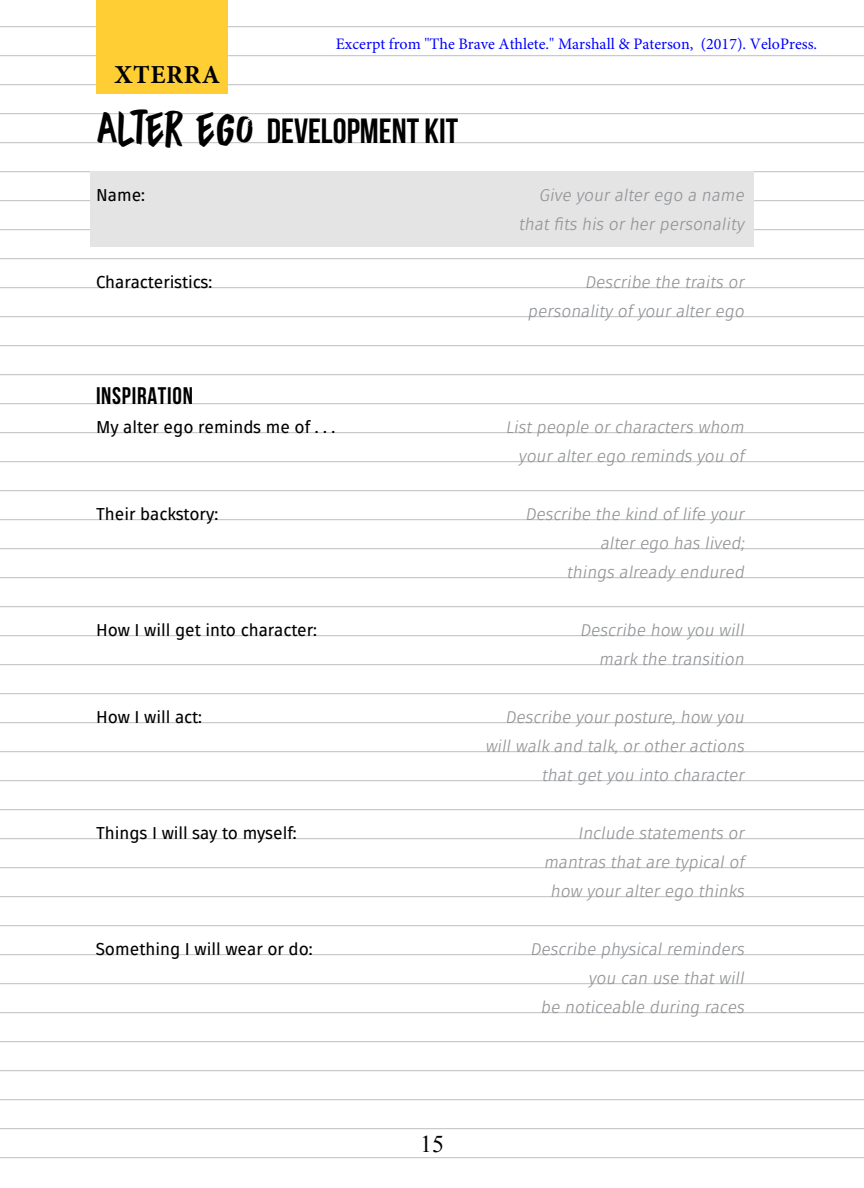
<style>
.page{position:relative;width:864px;height:1188px;background:#fff}
.page>*{position:absolute;margin:0;border:0;box-sizing:border-box;transform-origin:0 0}
.t1{font:700 35px "Bebas Neue";color:#000}
.t2{font:700 26px "Minion Pro";letter-spacing:.025em;color:#000}
.t3{font:700 24px "Bebas Neue";letter-spacing:.03em;color:#000}
.t4{font:24px "Times New Roman";color:#000}
.t5{font:17.2px "Fuse V.2 Display";color:#000}
.t6{font:italic 17px/29px "Fuse V.2 Display";color:#939598;text-align:right}
.t7{font:16px "Minion Pro";color:#00f}
.s1{font-family:"Buntaro";font-weight:400;font-size:46px}
</style>
<div class="page">
<hr style="left:0;top:287px;width:864px;height:1px;background:#bcbec0">
<hr style="left:0;top:84px;width:864px;height:1px;background:#bcbec0">
<hr style="left:0;top:519px;width:864px;height:1px;background:#bcbec0">
<hr style="left:0;top:751px;width:864px;height:1px;background:#bcbec0">
<hr style="left:0;top:983px;width:864px;height:1px;background:#bcbec0">
<hr style="left:0;top:229px;width:864px;height:1px;background:#bcbec0">
<hr style="left:0;top:26px;width:864px;height:1px;background:#bcbec0">
<hr style="left:0;top:461px;width:864px;height:1px;background:#bcbec0">
<hr style="left:0;top:693px;width:864px;height:1px;background:#bcbec0">
<hr style="left:0;top:925px;width:864px;height:1px;background:#bcbec0">
<hr style="left:0;top:1157px;width:864px;height:1px;background:#bcbec0">
<hr style="left:0;top:171px;width:864px;height:1px;background:#bcbec0">
<hr style="left:0;top:403px;width:864px;height:1px;background:#bcbec0">
<hr style="left:0;top:635px;width:864px;height:1px;background:#bcbec0">
<hr style="left:0;top:867px;width:864px;height:1px;background:#bcbec0">
<hr style="left:0;top:1099px;width:864px;height:1px;background:#bcbec0">
<hr style="left:0;top:113px;width:864px;height:1px;background:#bcbec0">
<hr style="left:0;top:345px;width:864px;height:1px;background:#bcbec0">
<hr style="left:0;top:577px;width:864px;height:1px;background:#bcbec0">
<hr style="left:0;top:809px;width:864px;height:1px;background:#bcbec0">
<hr style="left:0;top:1041px;width:864px;height:1px;background:#bcbec0">
<hr style="left:0;top:316px;width:864px;height:1px;background:#bcbec0">
<hr style="left:0;top:548px;width:864px;height:1px;background:#bcbec0">
<hr style="left:0;top:780px;width:864px;height:1px;background:#bcbec0">
<hr style="left:0;top:1012px;width:864px;height:1px;background:#bcbec0">
<hr style="left:0;top:258px;width:864px;height:1px;background:#bcbec0">
<hr style="left:0;top:55px;width:864px;height:1px;background:#bcbec0">
<hr style="left:0;top:490px;width:864px;height:1px;background:#bcbec0">
<hr style="left:0;top:722px;width:864px;height:1px;background:#bcbec0">
<hr style="left:0;top:954px;width:864px;height:1px;background:#bcbec0">
<hr style="left:0;top:200px;width:864px;height:1px;background:#bcbec0">
<hr style="left:0;top:432px;width:864px;height:1px;background:#bcbec0">
<hr style="left:0;top:664px;width:864px;height:1px;background:#bcbec0">
<hr style="left:0;top:896px;width:864px;height:1px;background:#bcbec0">
<hr style="left:0;top:1128px;width:864px;height:1px;background:#bcbec0">
<hr style="left:0;top:142px;width:864px;height:1px;background:#bcbec0">
<hr style="left:0;top:374px;width:864px;height:1px;background:#bcbec0">
<hr style="left:0;top:606px;width:864px;height:1px;background:#bcbec0">
<hr style="left:0;top:838px;width:864px;height:1px;background:#bcbec0">
<hr style="left:0;top:1070px;width:864px;height:1px;background:#bcbec0">
<div style="left:96px;top:0;width:132px;height:93px;background:#ffce35"></div>
<div style="left:90px;top:171px;width:664px;height:76px;background:#e4e4e4"></div>
<h2 class="t2" style="left:114px;top:56px;width:107px">XTERRA</h2>
<p class="t7" style="left:336px;top:34px;width:483px">Excerpt from "The Brave Athlete." Marshall &amp; Paterson, (2017). VeloPress.</p>
<h1 class="t1" style="left:96px;top:112px;width:364px"><span class="s1">ALTER EGO</span> DEVELOPMENT KIT</h1>
<p class="t5" style="left:96px;top:185px;width:51px">Name:</p>
<p class="t6" style="left:519px;top:181px;width:227px">Give your alter ego a name that fits his or her personality</p>
<p class="t5" style="left:96px;top:272px;width:118px">Characteristics:</p>
<p class="t6" style="left:528px;top:268px;width:218px">Describe the traits or personality of your alter ego</p>
<h3 class="t3" style="left:96px;top:383px;width:98px">INSPIRATION</h3>
<p class="t5" style="left:96px;top:417px;width:241px">My alter ego reminds me of . . .</p>
<p class="t6" style="left:505px;top:413px;width:240px">List people or characters whom your alter ego reminds you of</p>
<p class="t5" style="left:96px;top:504px;width:124px">Their backstory:</p>
<p class="t6" style="left:525px;top:500px;width:220px">Describe the kind of life your alter ego has lived;<br>things already endured</p>
<p class="t5" style="left:96px;top:620px;width:223px">How I will get into character:</p>
<p class="t6" style="left:580px;top:616px;width:166px">Describe how you will mark the transition</p>
<p class="t5" style="left:96px;top:707px;width:108px">How I will act:</p>
<p class="t6" style="left:485px;top:703px;width:260px">Describe your posture, how you will walk and talk, or other actions that get you into character</p>
<p class="t5" style="left:96px;top:823px;width:202px">Things I will say to myself:</p>
<p class="t6" style="left:544px;top:819px;width:202px">Include statements or mantras that are typical of how your alter ego thinks</p>
<p class="t5" style="left:96px;top:939px;width:218px">Something I will wear or do:</p>
<p class="t6" style="left:530px;top:935px;width:215px">Describe physical reminders you can use that will<br>be noticeable during races</p>
<h3 class="t4" style="left:420px;top:1127px;width:25px">15</h3>
</div>
